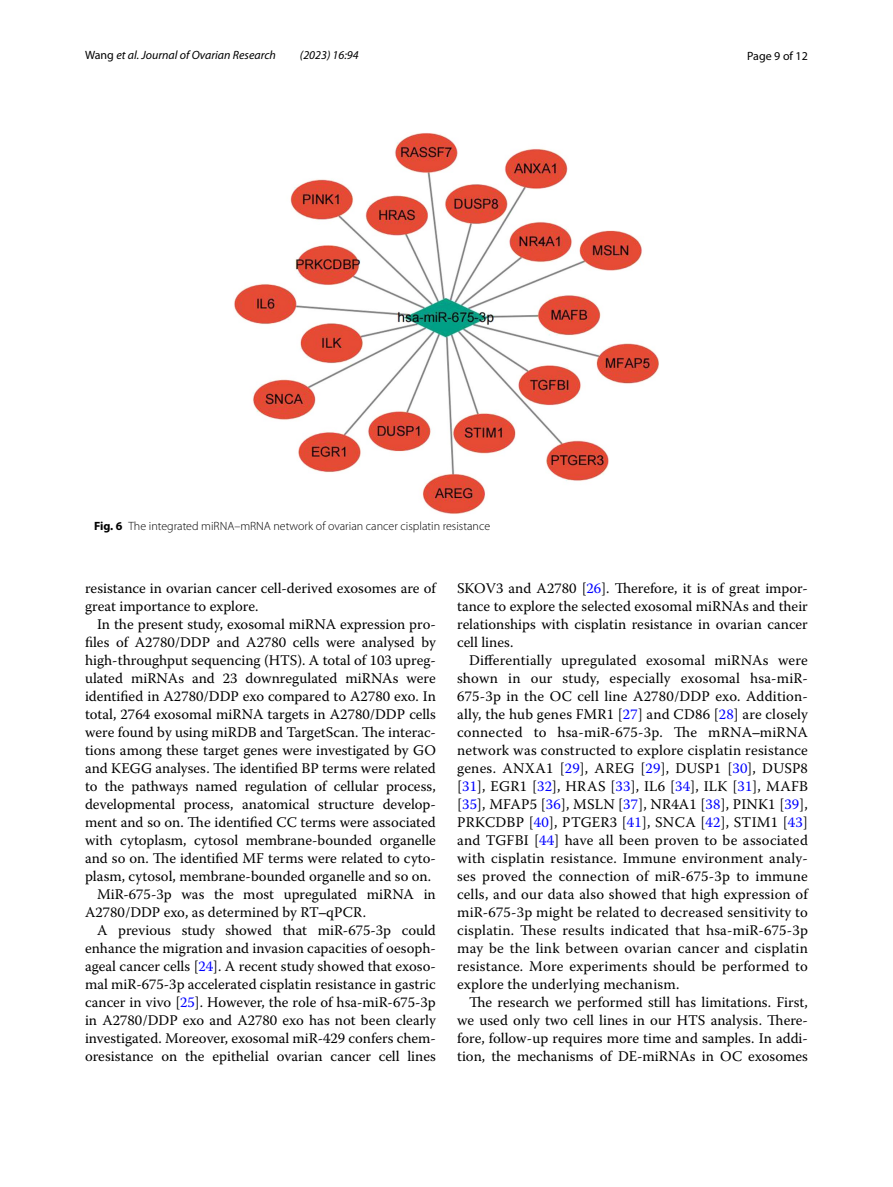
<style>
.page{position:relative;width:893px;height:1187px;background:#fff}
.page>*{position:absolute;margin:0;border:0;box-sizing:border-box;transform-origin:0 0}
.t1{font:14.7px/18px "Warnock Pro";color:#000;text-align:justify}
.t2{font:300 12px "Myriad Pro";color:#000}
.t3{font:italic 12px "Myriad Pro";color:#000}
.t4{font:12px "Myriad Pro";color:#000}
.s1{font-style:normal}
.s2{font-weight:700}
.s3{font-family:"STIX Math"}
.s4{color:#00f}
</style>
<div class="page">
<img style="left:234px;top:133px;width:425px;height:381px">
<p class="t3" style="left:85px;top:48px;width:192px"><span class="s1">Wang</span> et al. Journal of Ovarian Research</p>
<p class="t3" style="left:300px;top:48px;width:60px">(2023) 16:94</p>
<p class="t4" style="left:747px;top:48px;width:62px">Page 9 of 12</p>
<p class="t2" style="left:94px;top:519px;width:398px"><span class="s2">Fig. 6</span> The integrated miRNA–mRNA network of ovarian cancer cisplatin resistance</p>
<p class="t1" style="left:85px;top:578px;width:352px">resistance in ovarian cancer cell-derived exosomes are of great importance to explore.</p>
<p class="t1" style="left:97px;top:614px;width:340px">In the present study, exosomal miRNA expression pro-</p>
<p class="t1" style="left:85px;top:632px;width:352px">files of A2780/DDP and A2780 cells were analysed by</p>
<p class="t1" style="left:85px;top:650px;width:352px">high-throughput sequencing (HTS). A total of 103 upreg-</p>
<p class="t1" style="left:85px;top:668px;width:352px">ulated miRNAs and 23 downregulated miRNAs were</p>
<p class="t1" style="left:85px;top:686px;width:352px">identified in A2780/DDP exo compared to A2780 exo. In</p>
<p class="t1" style="left:85px;top:704px;width:352px">total, 2764 exosomal miRNA targets in A2780/DDP cells</p>
<p class="t1" style="left:85px;top:722px;width:352px">were found by using miRDB and TargetScan. The interac-</p>
<p class="t1" style="left:85px;top:740px;width:352px">tions among these target genes were investigated by GO</p>
<p class="t1" style="left:85px;top:758px;width:352px">and KEGG analyses. The identified BP terms were related</p>
<p class="t1" style="left:85px;top:776px;width:352px">to the pathways named regulation of cellular process,</p>
<p class="t1" style="left:85px;top:794px;width:352px">developmental process, anatomical structure develop-</p>
<p class="t1" style="left:85px;top:812px;width:352px">ment and so on. The identified CC terms were associated</p>
<p class="t1" style="left:85px;top:830px;width:352px">with cytoplasm, cytosol membrane-bounded organelle</p>
<p class="t1" style="left:85px;top:848px;width:352px">and so on. The identified MF terms were related to cyto-</p>
<p class="t1" style="left:85px;top:866px;width:348px">plasm, cytosol, membrane-bounded organelle and so on.</p>
<p class="t1" style="left:97px;top:884px;width:340px">MiR-675-3p was the most upregulated miRNA in</p>
<p class="t1" style="left:85px;top:902px;width:282px">A2780/DDP exo, as determined by RT<span class="s3">‒</span>qPCR.</p>
<p class="t1" style="left:97px;top:920px;width:340px">A previous study showed that miR-675-3p could</p>
<p class="t1" style="left:85px;top:938px;width:352px">enhance the migration and invasion capacities of oesoph-</p>
<p class="t1" style="left:85px;top:956px;width:352px">ageal cancer cells [<span class="s4">24</span>]. A recent study showed that exoso-</p>
<p class="t1" style="left:85px;top:974px;width:352px">mal miR-675-3p accelerated cisplatin resistance in gastric</p>
<p class="t1" style="left:85px;top:992px;width:352px">cancer in vivo [<span class="s4">25</span>]. However, the role of hsa-miR-675-3p</p>
<p class="t1" style="left:85px;top:1010px;width:352px">in A2780/DDP exo and A2780 exo has not been clearly</p>
<p class="t1" style="left:85px;top:1028px;width:352px">investigated. Moreover, exosomal miR-429 confers chem-</p>
<p class="t1" style="left:85px;top:1046px;width:352px">oresistance on the epithelial ovarian cancer cell lines</p>
<p class="t1" style="left:457px;top:578px;width:352px">SKOV3 and A2780 [<span class="s4">26</span>]. Therefore, it is of great impor&shy;tance to explore the selected exosomal miRNAs and their relationships with cisplatin resistance in ovarian cancer cell lines.</p>
<p class="t1" style="left:457px;top:650px;width:352px;text-indent:12px">Differentially upregulated exosomal miRNAs were shown in our study, especially exosomal hsa-miR-675-3p in the OC cell line A2780/DDP exo. Addition&shy;ally, the hub genes FMR1 [<span class="s4">27</span>] and CD86 [<span class="s4">28</span>] are closely connected to hsa-miR-675-3p. The mRNA<span class="s3">‒</span>miRNA network was constructed to explore cisplatin resistance genes. ANXA1 [<span class="s4">29</span>], AREG [<span class="s4">29</span>], DUSP1 [<span class="s4">30</span>], DUSP8 [<span class="s4">31</span>], EGR1 [<span class="s4">32</span>], HRAS [<span class="s4">33</span>], IL6 [<span class="s4">34</span>], ILK [<span class="s4">31</span>], MAFB [<span class="s4">35</span>], MFAP5 [<span class="s4">36</span>], MSLN [<span class="s4">37</span>], NR4A1 [<span class="s4">38</span>], PINK1 [<span class="s4">39</span>], PRKCDBP [<span class="s4">40</span>], PTGER3 [<span class="s4">41</span>], SNCA [<span class="s4">42</span>], STIM1 [<span class="s4">43</span>] and TGFBI [<span class="s4">44</span>] have all been proven to be associated with cisplatin resistance. Immune environment analy&shy;ses proved the connection of miR-675-3p to immune cells, and our data also showed that high expression of miR-675-3p might be related to decreased sensitivity to cisplatin. These results indicated that hsa-miR-675-3p may be the link between ovarian cancer and cisplatin resistance. More experiments should be performed to explore the underlying mechanism.</p>
<p class="t1" style="left:457px;top:992px;width:352px;text-indent:12px">The research we performed still has limitations. First, we used only two cell lines in our HTS analysis. There&shy;fore, follow-up requires more time and samples. In addi&shy;tion, the mechanisms of DE-miRNAs in OC exosomes</p>
</div>
